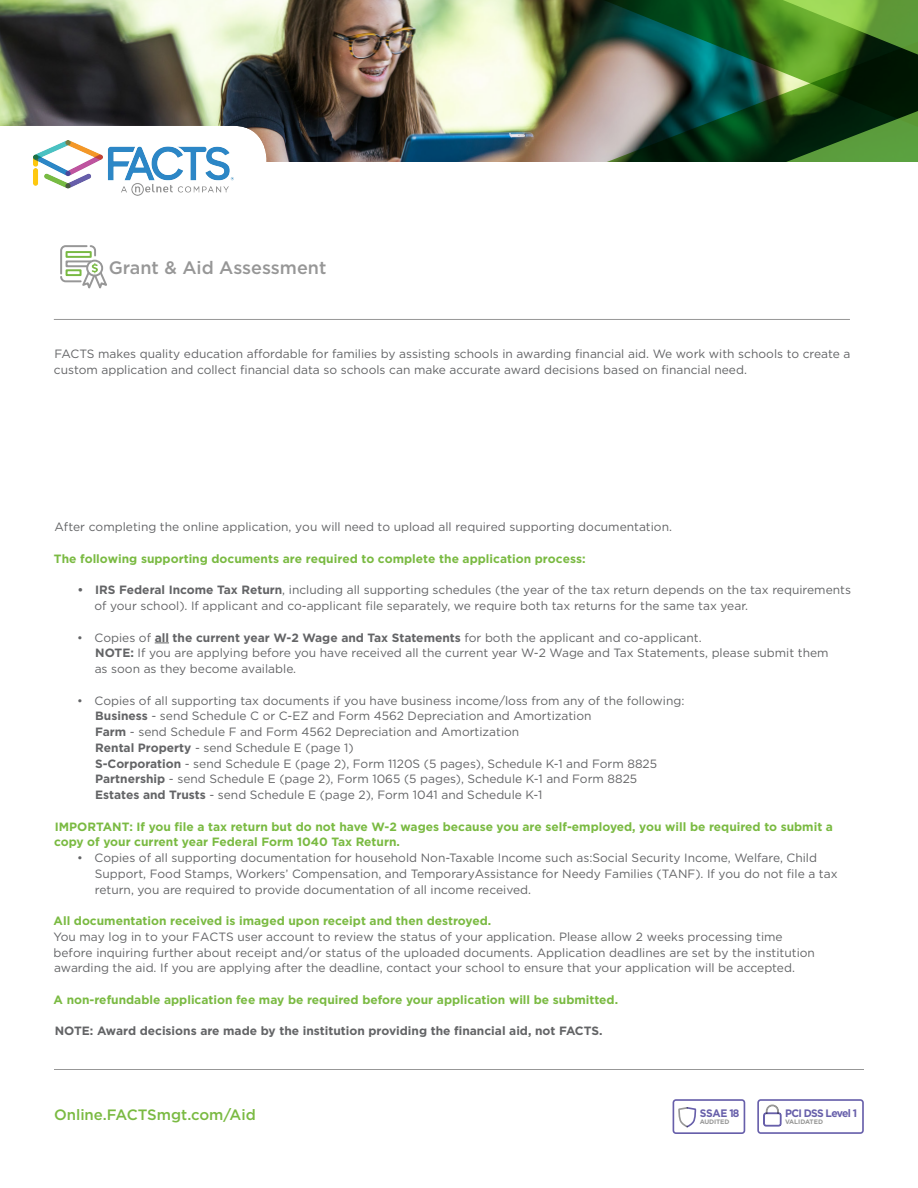
<style>
.page{position:relative;width:918px;height:1188px;background:#fff}
.page>*{position:absolute;margin:0;border:0;box-sizing:border-box;transform-origin:0 0}
.t1{font:500 18px "Gotham";color:#979797}
.URL{font:500 15px "Gotham";color:#7aba42}
.t2{font:12px/15.8px "Gotham";color:#636466}
.t3{font:700 12px/15.8px "Gotham";color:#7aba42}
.t4{font:700 12px "Gotham";color:#636466}
.t5{font:700 10.8px "Gotham";letter-spacing:-.065em;color:#675faa;scale:.96 1}
.t6{font:700 6.45px "Gotham";color:#979796}
.t7{font:700 6.45px "Gotham";letter-spacing:-.02em;color:#979797}
.s1{font-weight:700}
.s2{font-weight:700;color:#7aba42}
</style>
<div class="page">
<img style="left:0;top:0;width:550px;height:162px">
<hr style="left:54px;top:1069px;width:810px;height:1px;background:#979797">
<svg style="left:673px;top:1099px;width:72px;height:35px"></svg>
<svg style="left:757px;top:1099px;width:107px;height:35px"></svg>
<svg style="left:0;top:126px;width:267px;height:70px"></svg>
<hr style="left:54px;top:319px;width:796px;height:1px;background:#979797">
<svg style="left:155px;top:643px;width:14px;height:1px"></svg>
<img style="left:550px;top:5px;width:179px;height:157px">
<svg style="left:729px;top:0;width:189px;height:162px;background:#336423"></svg>
<svg style="left:60px;top:245px;width:47px;height:44px"></svg>
<img style="left:33px;top:140px;width:201px;height:55px">
<p class="t1" style="left:109px;top:256px;width:219px">Grant &amp; Aid Assessment</p>
<p class="t2" style="left:54px;top:346px;width:798px">FACTS makes quality education affordable for families by assisting schools in awarding financial aid. We work with schools to create a custom application and collect financial data so schools can make accurate award decisions based on financial need.</p>
<p class="t2" style="left:54px;top:519px;width:619px">After completing the online application, you will need to upload all required supporting documentation.</p>
<p class="t3" style="left:54px;top:551px;width:533px">The following supporting documents are required to complete the application process:</p>
<p class="t2" style="left:94px;top:582px;width:758px;text-indent:-17px"><span class="s1">• IRS Federal Income Tax Return</span>, including all supporting schedules (the year of the tax return depends on the tax requirements of your school). If applicant and co-applicant file separately, we require both tax returns for the same tax year.</p>
<p class="t2" style="left:95px;top:629px;width:735px;text-indent:-18px">• Copies of <span class="s1">all the current year W-2 Wage and Tax Statements</span> for both the applicant and co-applicant.<br><span class="s1">NOTE:</span> If you are applying before you have received all the current year W-2 Wage and Tax Statements, please submit them as soon as they become available.</p>
<p class="t2" style="left:95px;top:692px;width:591px;text-indent:-18px">• Copies of all supporting tax documents if you have business income/loss from any of the following:<br><span class="s1">Business</span> - send Schedule C or C-EZ and Form 4562 Depreciation and Amortization<br><span class="s1">Farm</span> - send Schedule F and Form 4562 Depreciation and Amortization<br><span class="s1">Rental Property</span> - send Schedule E (page 1)<br><span class="s1">S-Corporation</span> - send Schedule E (page 2), Form 1120S (5 pages), Schedule K-1 and Form 8825<br><span class="s1">Partnership</span> - send Schedule E (page 2), Form 1065 (5 pages), Schedule K-1 and Form 8825<br><span class="s1">Estates and Trusts</span> - send Schedule E (page 2), Form 1041 and Schedule K-1</p>
<p class="t3" style="left:54px;top:818px;width:780px">IMPORTANT: If you file a tax return but do not have W-2 wages because you are self-employed, you will be required to submit a copy of your current year Federal Form 1040 Tax Return.</p>
<p class="t2" style="left:95px;top:850px;width:744px;text-indent:-18px">• Copies of all supporting documentation for household Non-Taxable Income such as:Social Security Income, Welfare, Child<br>Support, Food Stamps, Workers’ Compensation, and TemporaryAssistance for Needy Families (TANF). If you do not file a tax return, you are required to provide documentation of all income received.</p>
<p class="t2" style="left:54px;top:913px;width:763px"><span class="s2">All documentation received is imaged upon receipt and then destroyed.<br></span>You may log in to your FACTS user account to review the status of your application. Please allow 2 weeks processing time before inquiring further about receipt and/or status of the uploaded documents. Application deadlines are set by the institution awarding the aid. If you are applying after the deadline, contact your school to ensure that your application will be accepted.</p>
<p class="t3" style="left:54px;top:992px;width:566px">A non-refundable application fee may be required before your application will be submitted.</p>
<p class="t4" style="left:55px;top:1023px;width:549px">NOTE: Award decisions are made by the institution providing the financial aid, not FACTS.</p>
<p class="URL" style="left:54px;top:1105px;width:203px">Online.FACTSmgt.com/Aid</p>
<p class="t5" style="left:700px;top:1106px;width:43px">SSAE 18</p>
<p class="t7" style="left:700px;top:1118px;width:31px">AUDITED</p>
<p class="t5" style="left:785px;top:1106px;width:77px">PCI DSS Level 1</p>
<p class="t6" style="left:785px;top:1118px;width:40px">VALIDATED</p>
</div>
